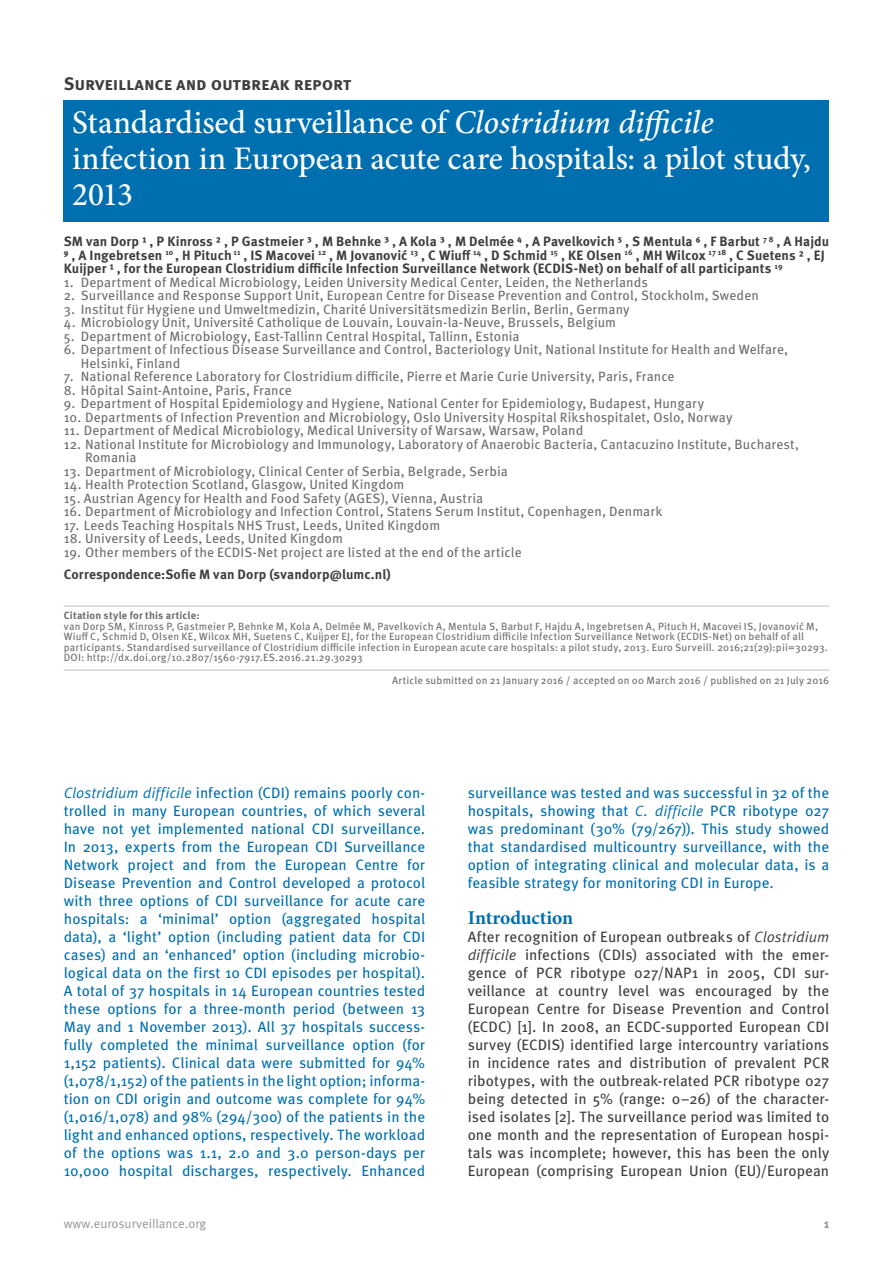
<style>
.page{position:relative;width:893px;height:1263px;background:#fff}
.page>*{position:absolute;margin:0;border:0;box-sizing:border-box;transform-origin:0 0}
.t1{font:500 33px/36px "Minion Pro";letter-spacing:-.005em;color:#fff}
.t2{font:700 19.5px "Minion Pro";letter-spacing:-.005em;color:#006faf}
.t3{font:700 18px "Meta Pro";color:#3e3e3f}
.t4{font:15px/18px "Meta Pro";letter-spacing:.005em;color:#006faf;text-align:justify}
.t5{font:15px/18px "Meta Pro";color:#3e3e3f;text-align:justify}
.t6{font:13.5px/13.5px "Meta Pro";letter-spacing:.01em;color:#6c6d70}
.t7{font:700 13.5px/13.5px "Meta Pro";letter-spacing:.01em;color:#3e3e3f}
.t8{font:12.75px "Meta Pro";color:#939598}
.t9{font:700 12.75px "Meta Pro";color:#939598}
.t10{font:10.5px/10.5px "Meta Pro";letter-spacing:.015em;color:#6c6d70}
.t11{font:700 10.5px "Meta Pro";letter-spacing:.015em;color:#6c6d70}
.s1{font-style:italic}
</style>
<div class="page">
<hr style="left:64px;top:606px;width:765px;height:1px;background:#bcbdc0">
<hr style="left:64px;top:670px;width:765px;height:1px;background:#bcbdc0">
<div style="left:64px;top:100px;width:765px;height:122px;background:#006faf"></div>
<h3 class="t3" style="left:64px;top:72px;width:289px">Surveillance and outbreak report</h3>
<h1 class="t1" style="left:72px;top:104px;width:740px">Standardised surveillance of <span class="s1">Clostridium difficile </span>infection in European acute care hospitals: a pilot study,<br>2013</h1>
<p class="t7" style="left:64px;top:235px;width:767px">SM van Dorp ¹ , P Kinross ² , P Gastmeier ³ , M Behnke ³ , A Kola ³ , M Delmée ⁴ , A Pavelkovich ⁵ , S Mentula ⁶ , F Barbut <sup>7</sup> <sup>8</sup> , A Hajdu<br>⁹ , A Ingebretsen <sup>10</sup> , H Pituch <sup>11</sup> , IS Macovei <sup>12</sup> , M Jovanović <sup>13</sup> , C Wiuff <sup>14</sup> , D Schmid <sup>15</sup> , KE Olsen <sup>16</sup> , MH Wilcox <sup>17</sup> <sup>18</sup> , C Suetens ² , EJ<br>Kuijper ¹ , for the European Clostridium difficile Infection Surveillance Network (ECDIS-Net) on behalf of all participants <sup>19</sup></p>
<p class="t6" style="left:64px;top:276px;width:586px">1. Department of Medical Microbiology, Leiden University Medical Center, Leiden, the Netherlands</p>
<p class="t6" style="left:64px;top:289px;width:697px">2. Surveillance and Response Support Unit, European Centre for Disease Prevention and Control, Stockholm, Sweden</p>
<p class="t6" style="left:64px;top:303px;width:567px">3. Institut für Hygiene und Umweltmedizin, Charité Universitätsmedizin Berlin, Berlin, Germany</p>
<p class="t6" style="left:64px;top:316px;width:554px">4. Microbiology Unit, Université Catholique de Louvain, Louvain-la-Neuve, Brussels, Belgium</p>
<p class="t6" style="left:64px;top:330px;width:457px">5. Department of Microbiology, East-Tallinn Central Hospital, Tallinn, Estonia</p>
<p class="t6" style="left:81px;top:343px;width:709px;text-indent:-17px">6. Department of Infectious Disease Surveillance and Control, Bacteriology Unit, National Institute for Health and Welfare,<br>Helsinki, Finland</p>
<p class="t6" style="left:64px;top:370px;width:612px">7. National Reference Laboratory for Clostridium difficile, Pierre et Marie Curie University, Paris, France</p>
<p class="t6" style="left:64px;top:384px;width:230px">8. Hôpital Saint-Antoine, Paris, France</p>
<p class="t6" style="left:64px;top:397px;width:642px">9. Department of Hospital Epidemiology and Hygiene, National Center for Epidemiology, Budapest, Hungary</p>
<p class="t6" style="left:64px;top:411px;width:670px">10. Departments of Infection Prevention and Microbiology, Oslo University Hospital Rikshospitalet, Oslo, Norway</p>
<p class="t6" style="left:64px;top:424px;width:521px">11. Department of Medical Microbiology, Medical University of Warsaw, Warsaw, Poland</p>
<p class="t6" style="left:85px;top:438px;width:715px;text-indent:-21px">12. National Institute for Microbiology and Immunology, Laboratory of Anaerobic Bacteria, Cantacuzino Institute, Bucharest,<br>Romania</p>
<p class="t6" style="left:64px;top:465px;width:446px">13. Department of Microbiology, Clinical Center of Serbia, Belgrade, Serbia</p>
<p class="t6" style="left:64px;top:478px;width:342px">14. Health Protection Scotland, Glasgow, United Kingdom</p>
<p class="t6" style="left:64px;top:492px;width:421px">15. Austrian Agency for Health and Food Safety (AGES), Vienna, Austria</p>
<p class="t6" style="left:64px;top:505px;width:600px">16. Department of Microbiology and Infection Control, Statens Serum Institut, Copenhagen, Denmark</p>
<p class="t6" style="left:64px;top:519px;width:378px">17. Leeds Teaching Hospitals NHS Trust, Leeds, United Kingdom</p>
<p class="t6" style="left:64px;top:532px;width:281px">18. University of Leeds, Leeds, United Kingdom</p>
<p class="t6" style="left:64px;top:546px;width:459px">19. Other members of the ECDIS-Net project are listed at the end of the article</p>
<p class="t7" style="left:64px;top:568px;width:329px">Correspondence:Sofie M van Dorp (svandorp@lumc.nl)</p>
<p class="t11" style="left:64px;top:609px;width:137px">Citation style for this article:</p>
<p class="t10" style="left:64px;top:621px;width:766px">van Dorp SM, Kinross P, Gastmeier P, Behnke M, Kola A, Delmée M, Pavelkovich A, Mentula S, Barbut F, Hajdu A, Ingebretsen A, Pituch H, Macovei IS, Jovanović M, Wiuff C, Schmid D, Olsen KE, Wilcox MH, Suetens C, Kuijper EJ, for the European Clostridium difficile Infection Surveillance Network (ECDIS-Net) on behalf of all participants. Standardised surveillance of Clostridium difficile infection in European acute care hospitals: a pilot study, 2013. Euro Surveill. 2016;21(29):pii=30293.<br>DOI: http://dx.doi.org/10.2807/1560-7917.ES.2016.21.29.30293</p>
<p class="t10" style="left:392px;top:676px;width:438px">Article submitted on 21 January 2016 / accepted on 00 March 2016 / published on 21 July 2016</p>
<p class="t4" style="left:64px;top:784px;width:363px"><span class="s1">Clostridium difficile</span> infection (CDI) remains poorly con&shy;trolled in many European countries, of which several have not yet implemented national CDI surveillance.<br>In 2013, experts from the European CDI Surveillance Network project and from the European Centre for Disease Prevention and Control developed a protocol with three options of CDI surveillance for acute care hospitals: a ‘minimal’ option (aggregated hospital data), a ‘light’ option (including patient data for CDI cases) and an ‘enhanced’ option (including microbio&shy;logical data on the first 10 CDI episodes per hospital).<br>A total of 37 hospitals in 14 European countries tested these options for a three-month period (between 13<br>May and 1 November 2013). All 37 hospitals success&shy;fully completed the minimal surveillance option (for 1,152 patients). Clinical data were submitted for 94% (1,078/1,152) of the patients in the light option; informa&shy;tion on CDI origin and outcome was complete for 94% (1,016/1,078) and 98% (294/300) of the patients in the light and enhanced options, respectively. The workload of the options was 1.1, 2.0 and 3.0 person-days per 10,000 hospital discharges, respectively. Enhanced</p>
<p class="t4" style="left:468px;top:784px;width:363px">surveillance was tested and was successful in 32 of the hospitals, showing that <span class="s1">C. difficile</span> PCR ribotype 027 was predominant (30% (79/267)). This study showed that standardised multicountry surveillance, with the option of integrating clinical and molecular data, is a feasible strategy for monitoring CDI in Europe.</p>
<h2 class="t2" style="left:468px;top:904px;width:107px">Introduction</h2>
<p class="t5" style="left:468px;top:928px;width:363px">After recognition of European outbreaks of <span class="s1">Clostridium difficile</span> infections (CDIs) associated with the emer&shy;gence of PCR ribotype 027/NAP1 in 2005, CDI sur&shy;veillance at country level was encouraged by the European Centre for Disease Prevention and Control (ECDC) [1]. In 2008, an ECDC-supported European CDI survey (ECDIS) identified large intercountry variations in incidence rates and distribution of prevalent PCR ribotypes, with the outbreak-related PCR ribotype 027 being detected in 5% (range: 0–26) of the character&shy;ised isolates [2]. The surveillance period was limited to one month and the representation of European hospi&shy;tals was incomplete; however, this has been the only European (comprising European Union (EU)/European</p>
<p class="t8" style="left:64px;top:1215px;width:144px">www.eurosurveillance.org</p>
<p class="t9" style="left:824px;top:1215px;width:7px">1</p>
</div>
